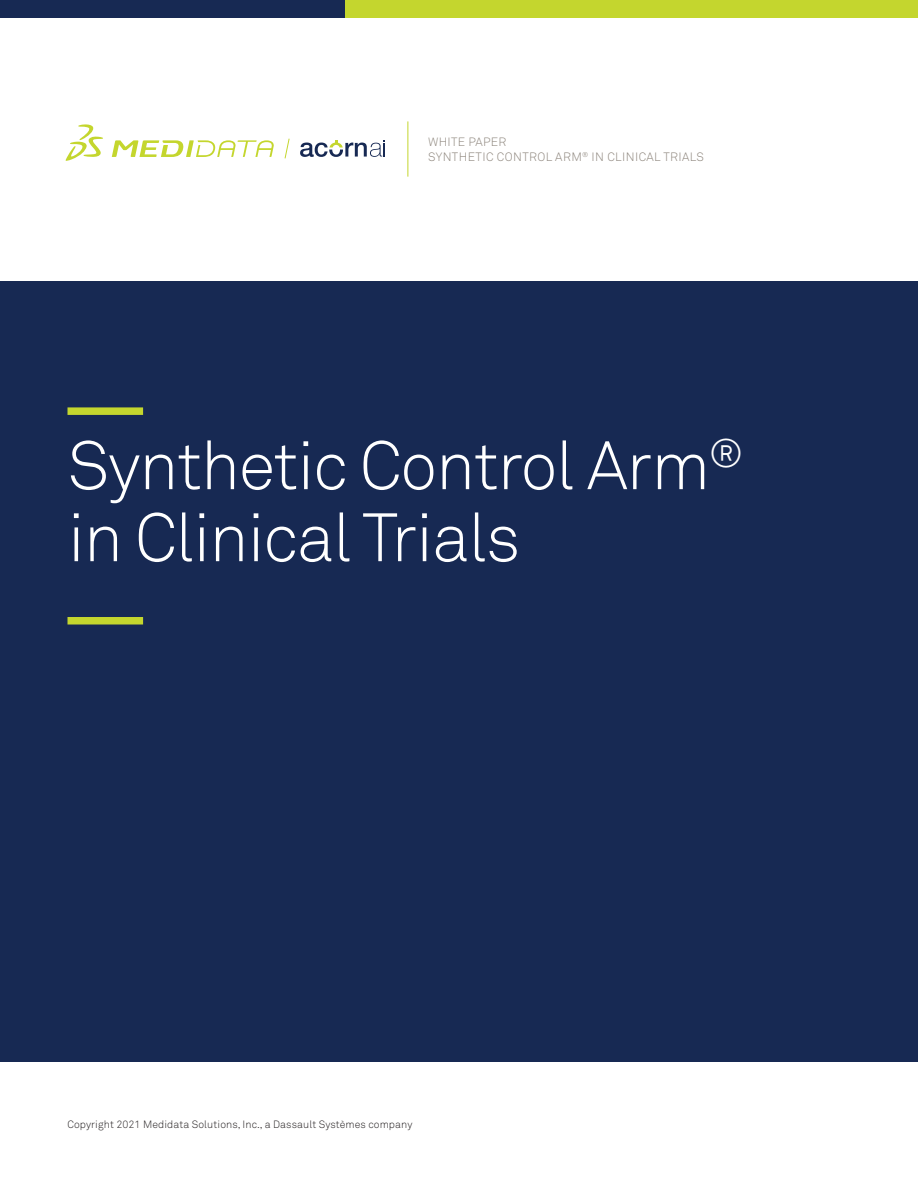
<style>
.page{position:relative;width:918px;height:1188px;background:#fff}
.page>*{position:absolute;margin:0;border:0;box-sizing:border-box;transform-origin:0 0}
.t1{font:300 67.5px/72px "Akkurat Std";letter-spacing:-.02em;color:#fff}
.t2{font:300 12px "Akkurat Std";letter-spacing:.035em;color:#8c847b}
.t3{font:300 12px "Akkurat";letter-spacing:.025em;color:#8c847b}
.t4{font:300 10.5px "Akkurat Std";letter-spacing:.01em;color:#231f20}
</style>
<div class="page">
<div style="left:345px;top:0;width:573px;height:17px;background:#c4d62e"></div>
<div style="left:0;top:0;width:345px;height:17px;background:#172953"></div>
<svg style="left:65px;top:124px;width:38px;height:37px"></svg>
<svg style="left:112px;top:140px;width:162px;height:17px"></svg>
<svg style="left:284px;top:138px;width:6px;height:21px"></svg>
<svg style="left:300px;top:140px;width:85px;height:17px"></svg>
<hr style="left:408px;top:121px;width:1px;height:56px;background:#c4d62e">
<div style="left:0;top:281px;width:918px;height:781px;background:#172953"></div>
<div style="left:68px;top:617px;width:75px;height:8px;background:#c4d62e"></div>
<div style="left:68px;top:407px;width:75px;height:8px;background:#c4d62e"></div>
<p class="t3" style="left:428px;top:135px;width:80px">WHITE PAPER</p>
<p class="t2" style="left:428px;top:150px;width:277px">SYNTHETIC CONTROL ARM<sup>®</sup> IN CLINICAL TRIALS</p>
<h1 class="t1" style="left:67px;top:430px;width:678px">Synthetic Control Arm<sup>® </sup>in Clinical Trials</h1>
<p class="t4" style="left:68px;top:1118px;width:346px">Copyright 2021 Medidata Solutions, Inc., a Dassault Systèmes company</p>
</div>
